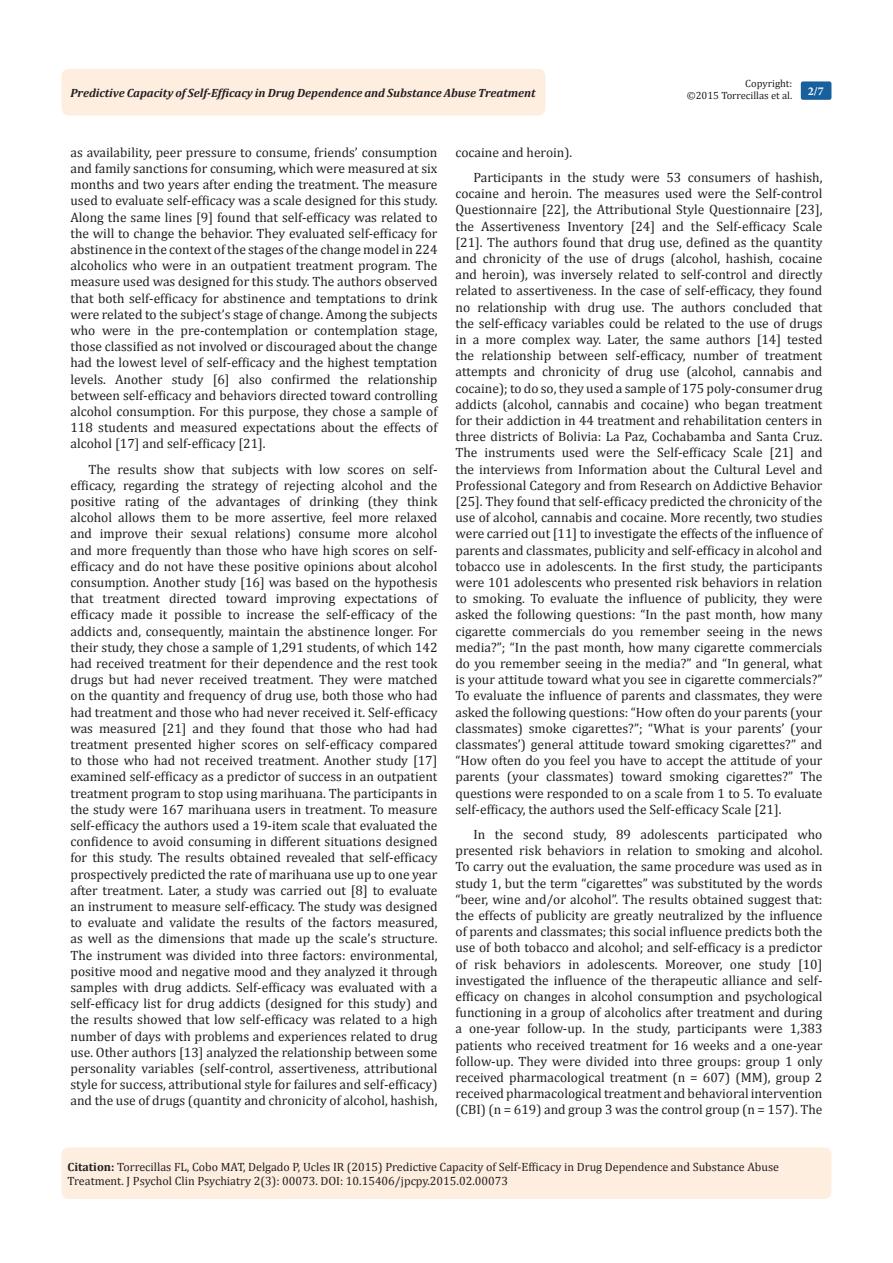
<style>
.page{position:relative;width:893px;height:1263px;background:#fff}
.page>*{position:absolute;margin:0;border:0;box-sizing:border-box;transform-origin:0 0}
.t1{font:13.5px/16.2px "Cambria";color:#231f20;text-align:justify}
.t2{font:12px/14.4px "Cambria";color:#231f20}
.t3{font:italic 700 12px "Cambria";color:#231f20}
.t4{font:700 12px "Minion Pro";color:#fff}
.t5{font:10.5px "Cambria";color:#231f20}
.s1{font-weight:700}
</style>
<div class="page">
<div style="left:62px;top:69px;width:484px;height:47px;background:#feeee0;border-radius:8px"></div>
<div style="left:62px;top:1147px;width:769px;height:52px;background:#feeee0;border-radius:7px"></div>
<div style="left:801px;top:81px;width:30px;height:19px;background:#18609d;border-radius:2px"></div>
<p class="t3" style="left:70px;top:84px;width:467px">Predictive Capacity of Self-Efficacy in Drug Dependence and Substance Abuse Treatment</p>
<p class="t5" style="left:745px;top:77px;width:48px">Copyright:</p>
<p class="t5" style="left:687px;top:89px;width:107px">©2015 Torrecillas et al.</p>
<p class="t4" style="left:808px;top:83px;width:17px">2/7</p>
<p class="t1" style="left:70px;top:144px;width:368px">as availability, peer pressure to consume, friends’ consumption and family sanctions for consuming, which were measured at six months and two years after ending the treatment. The measure used to evaluate self-efficacy was a scale designed for this study.<br>Along the same lines [9] found that self-efficacy was related to the will to change the behavior. They evaluated self-efficacy for abstinence in the context of the stages of the change model in 224 alcoholics who were in an outpatient treatment program. The measure used was designed for this study. The authors observed that both self-efficacy for abstinence and temptations to drink were related to the subject’s stage of change. Among the subjects who were in the pre-contemplation or contemplation stage, those classified as not involved or discouraged about the change had the lowest level of self-efficacy and the highest temptation levels. Another study [6] also confirmed the relationship between self-efficacy and behaviors directed toward controlling alcohol consumption. For this purpose, they chose a sample of 118 students and measured expectations about the effects of alcohol [17] and self-efficacy [21].</p>
<p class="t1" style="left:70px;top:461px;width:368px;text-indent:18px">The results show that subjects with low scores on self&shy;efficacy, regarding the strategy of rejecting alcohol and the positive rating of the advantages of drinking (they think alcohol allows them to be more assertive, feel more relaxed and improve their sexual relations) consume more alcohol and more frequently than those who have high scores on self&shy;efficacy and do not have these positive opinions about alcohol consumption. Another study [16] was based on the hypothesis that treatment directed toward improving expectations of efficacy made it possible to increase the self-efficacy of the addicts and, consequently, maintain the abstinence longer. For their study, they chose a sample of 1,291 students, of which 142 had received treatment for their dependence and the rest took drugs but had never received treatment. They were matched on the quantity and frequency of drug use, both those who had had treatment and those who had never received it. Self-efficacy was measured [21] and they found that those who had had treatment presented higher scores on self-efficacy compared to those who had not received treatment. Another study [17] examined self-efficacy as a predictor of success in an outpatient treatment program to stop using marihuana. The participants in the study were 167 marihuana users in treatment. To measure self-efficacy the authors used a 19-item scale that evaluated the confidence to avoid consuming in different situations designed for this study. The results obtained revealed that self-efficacy prospectively predicted the rate of marihuana use up to one year after treatment. Later, a study was carried out [8] to evaluate an instrument to measure self-efficacy. The study was designed to evaluate and validate the results of the factors measured, as well as the dimensions that made up the scale’s structure.<br>The instrument was divided into three factors: environmental, positive mood and negative mood and they analyzed it through samples with drug addicts. Self-efficacy was evaluated with a self-efficacy list for drug addicts (designed for this study) and the results showed that low self-efficacy was related to a high number of days with problems and experiences related to drug use. Other authors [13] analyzed the relationship between some personality variables (self-control, assertiveness, attributional style for success, attributional style for failures and self-efficacy) and the use of drugs (quantity and chronicity of alcohol, hashish,</p>
<p class="t1" style="left:455px;top:144px;width:118px">cocaine and heroin).</p>
<p class="t1" style="left:455px;top:169px;width:368px;text-indent:18px">Participants in the study were 53 consumers of hashish, cocaine and heroin. The measures used were the Self-control Questionnaire [22], the Attributional Style Questionnaire [23], the Assertiveness Inventory [24] and the Self-efficacy Scale [21]. The authors found that drug use, defined as the quantity and chronicity of the use of drugs (alcohol, hashish, cocaine and heroin), was inversely related to self-control and directly related to assertiveness. In the case of self-efficacy, they found no relationship with drug use. The authors concluded that the self-efficacy variables could be related to the use of drugs in a more complex way. Later, the same authors [14] tested the relationship between self-efficacy, number of treatment attempts and chronicity of drug use (alcohol, cannabis and cocaine); to do so, they used a sample of 175 poly-consumer drug addicts (alcohol, cannabis and cocaine) who began treatment for their addiction in 44 treatment and rehabilitation centers in three districts of Bolivia: La Paz, Cochabamba and Santa Cruz.<br>The instruments used were the Self-efficacy Scale [21] and the interviews from Information about the Cultural Level and Professional Category and from Research on Addictive Behavior [25]. They found that self-efficacy predicted the chronicity of the use of alcohol, cannabis and cocaine. More recently, two studies were carried out [11] to investigate the effects of the influence of parents and classmates, publicity and self-efficacy in alcohol and tobacco use in adolescents. In the first study, the participants were 101 adolescents who presented risk behaviors in relation to smoking. To evaluate the influence of publicity, they were asked the following questions: “In the past month, how many cigarette commercials do you remember seeing in the news media?”; “In the past month, how many cigarette commercials do you remember seeing in the media?” and “In general, what is your attitude toward what you see in cigarette commercials?” To evaluate the influence of parents and classmates, they were asked the following questions: “How often do your parents (your classmates) smoke cigarettes?”; “What is your parents’ (your classmates’) general attitude toward smoking cigarettes?” and “How often do you feel you have to accept the attitude of your parents (your classmates) toward smoking cigarettes?” The questions were responded to on a scale from 1 to 5. To evaluate self-efficacy, the authors used the Self-efficacy Scale [21].</p>
<p class="t1" style="left:455px;top:826px;width:368px;text-indent:18px">In the second study, 89 adolescents participated who presented risk behaviors in relation to smoking and alcohol.<br>To carry out the evaluation, the same procedure was used as in study 1, but the term “cigarettes” was substituted by the words “beer, wine and/or alcohol”. The results obtained suggest that: the effects of publicity are greatly neutralized by the influence of parents and classmates; this social influence predicts both the use of both tobacco and alcohol; and self-efficacy is a predictor of risk behaviors in adolescents. Moreover, one study [10] investigated the influence of the therapeutic alliance and self&shy;efficacy on changes in alcohol consumption and psychological functioning in a group of alcoholics after treatment and during a one-year follow-up. In the study, participants were 1,383 patients who received treatment for 16 weeks and a one-year follow-up. They were divided into three groups: group 1 only received pharmacological treatment (n = 607) (MM), group 2 received pharmacological treatment and behavioral intervention (CBI) (n = 619) and group 3 was the control group (n = 157). The</p>
<p class="t2" style="left:68px;top:1159px;width:713px"><span class="s1">Citation:</span> Torrecillas FL, Cobo MAT, Delgado P, Ucles IR (2015) Predictive Capacity of Self-Efficacy in Drug Dependence and Substance Abuse<br>Treatment. J Psychol Clin Psychiatry 2(3): 00073. DOI: 10.15406/jpcpy.2015.02.00073</p>
</div>
